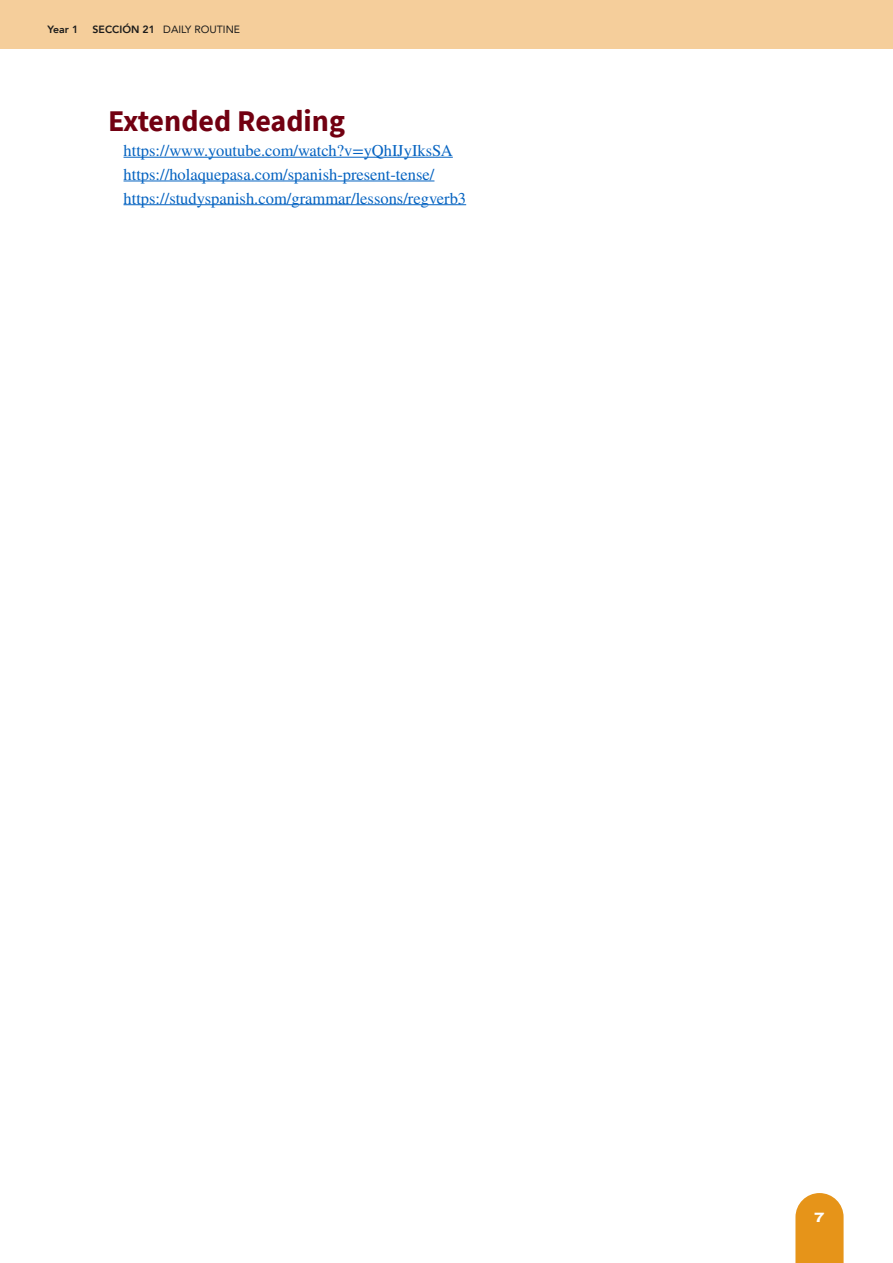
<style>
.page{position:relative;width:893px;height:1263px;background:#fff}
.page>*{position:absolute;margin:0;border:0;box-sizing:border-box;transform-origin:0 0}
.t1{font:700 30px "Source Sans Pro";color:#720011}
.t2{font:16.5px/23.7px "STIX General";color:#0563c1}
.t3{font:800 13.5px "Archivo Expanded";color:#fff}
.t4{font:10.5px "Avenir";color:#1a1a1a}
.t5{font:800 10.5px "Avenir";color:#1a1a1a}
.s1{font-weight:800}
</style>
<div class="page">
<div style="left:0;top:0;width:893px;height:49px;background:#f5ce9b"></div>
<svg style="left:795px;top:1193px;width:49px;height:70px;background:#e89d2e"></svg>
<hr style="left:124px;top:157px;width:329px;height:1px;background:#0563c1">
<hr style="left:124px;top:181px;width:310px;height:1px;background:#0563c1">
<hr style="left:124px;top:204px;width:342px;height:1px;background:#0563c1">
<p class="t5" style="left:48px;top:21px;width:32px">Year 1</p>
<p class="t4" style="left:93px;top:21px;width:149px"><span class="s1">SECCIÓN 21</span> DAILY ROUTINE</p>
<h1 class="t1" style="left:108px;top:100px;width:238px">Extended Reading</h1>
<p class="t2" style="left:124px;top:140px;width:344px">https://www.youtube.com/watch?v=yQhIJyIksSA https://holaquepasa.com/spanish-present-tense/ https://studyspanish.com/grammar/lessons/regverb3</p>
<p class="t3" style="left:815px;top:1207px;width:11px">7</p>
</div>
